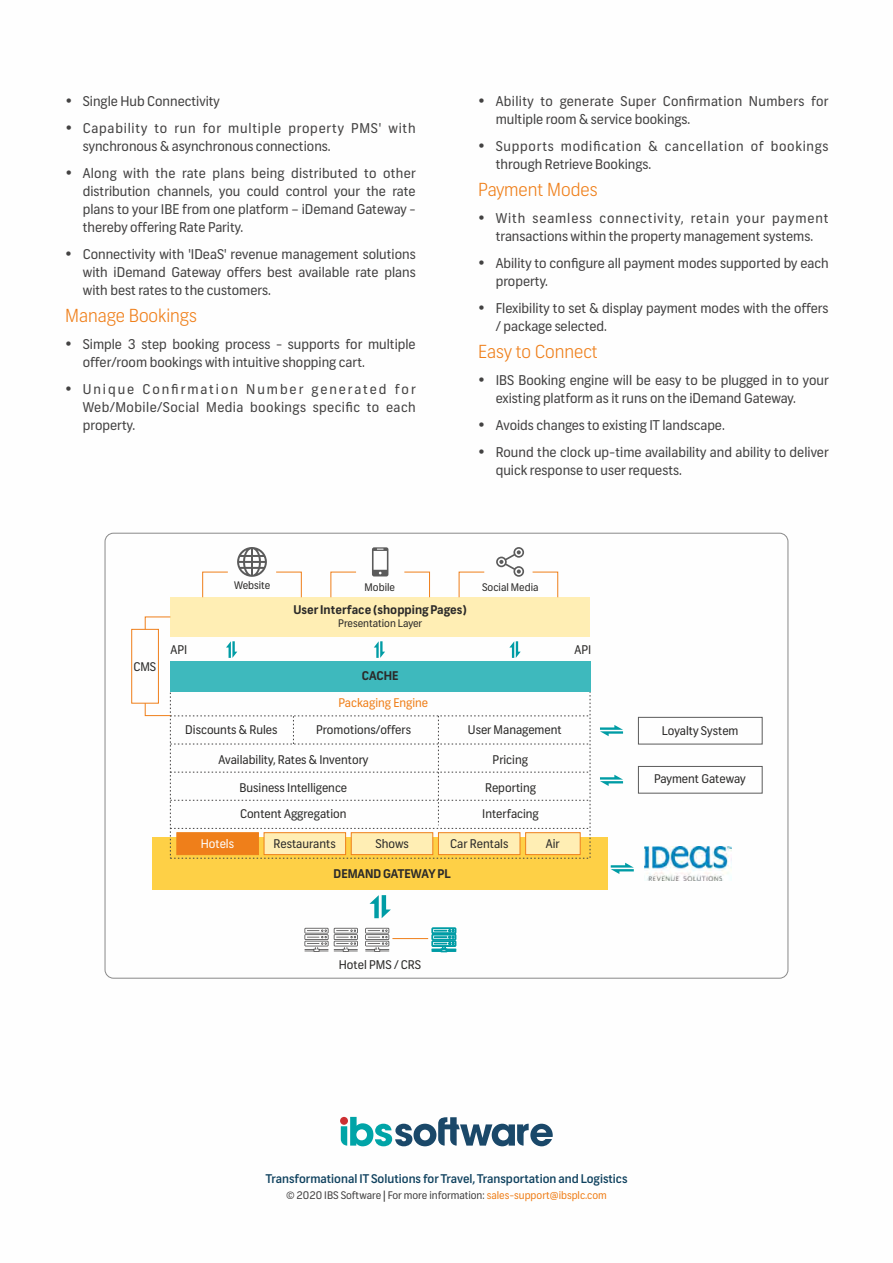
<style>
.page{position:relative;width:893px;height:1263px;background:#fff}
.page>*{position:absolute;margin:0;border:0;box-sizing:border-box;transform-origin:0 0}
.t1{font:300 18px "Frank";color:#ef7f1a}
.t2{font:13.5px/18px "Frank";color:#434242}
.t3{font:13.5px/27px "Frank";letter-spacing:.055em;color:#434242}
.t4{font:13.5px/18px "Frank";letter-spacing:.025em;color:#434242}
.t5{font:12px "Frank";color:#2b2a29}
.t6{font:500 12px "Frank";color:#0f415e}
.t7{font:700 12px "Frank";color:#2b2a29}
.t8{font:12px "Frank";color:#ef7f1a}
.t9{font:12px "Frank";color:#fefefe}
.t10{font:10.5px "Frank";color:#434242}
.t11{font:10.5px "Frank";color:#2b2a29}
.s1{color:#ef7f1a}
</style>
<div class="page">
<img style="left:644px;top:847px;width:88px;height:33px">
<svg style="left:304px;top:928px;width:24px;height:24px"></svg>
<svg style="left:334px;top:928px;width:24px;height:24px"></svg>
<svg style="left:365px;top:928px;width:24px;height:24px"></svg>
<svg style="left:432px;top:927px;width:24px;height:25px"></svg>
<hr style="left:392px;top:938px;width:36px;height:1px;background:#ef7f1a">
<div style="left:153px;top:837px;width:455px;height:52px;background:#fed046"></div>
<div style="left:170px;top:597px;width:420px;height:40px;background:#ffeeb4"></div>
<div style="left:176px;top:832px;width:83px;height:23px;background:#ef7f1a;border:1px solid #ef7f1a"></div>
<div style="left:264px;top:832px;width:82px;height:23px;background:#ffeeb4;border:1px solid #ef7f1a"></div>
<div style="left:351px;top:832px;width:82px;height:23px;background:#ffeeb4;border:1px solid #ef7f1a"></div>
<div style="left:438px;top:832px;width:82px;height:23px;background:#ffeeb4;border:1px solid #ef7f1a"></div>
<div style="left:525px;top:832px;width:56px;height:23px;background:#ffeeb4;border:1px solid #ef7f1a"></div>
<div style="left:638px;top:717px;width:124px;height:27px;border:1px solid #5b5b5b"></div>
<div style="left:638px;top:766px;width:124px;height:27px;border:1px solid #5b5b5b"></div>
<div style="left:170px;top:661px;width:420px;height:30px;background:#3eb9bd"></div>
<svg style="left:202px;top:571px;width:26px;height:27px"></svg>
<svg style="left:276px;top:571px;width:26px;height:27px"></svg>
<svg style="left:144px;top:691px;width:446px;height:138px"></svg>
<svg style="left:144px;top:616px;width:27px;height:13px"></svg>
<svg style="left:237px;top:547px;width:30px;height:30px"></svg>
<svg style="left:372px;top:547px;width:16px;height:29px"></svg>
<svg style="left:330px;top:571px;width:26px;height:27px"></svg>
<svg style="left:404px;top:571px;width:26px;height:27px"></svg>
<svg style="left:496px;top:547px;width:28px;height:30px"></svg>
<svg style="left:458px;top:571px;width:27px;height:27px"></svg>
<svg style="left:532px;top:571px;width:26px;height:27px"></svg>
<div style="left:131px;top:629px;width:28px;height:74px;background:#fefefe;border:1px solid #ef7f1a"></div>
<svg style="left:369px;top:895px;width:22px;height:23px"></svg>
<svg style="left:600px;top:725px;width:23px;height:11px"></svg>
<svg style="left:600px;top:775px;width:23px;height:11px"></svg>
<svg style="left:226px;top:641px;width:11px;height:17px"></svg>
<svg style="left:374px;top:641px;width:11px;height:17px"></svg>
<svg style="left:509px;top:641px;width:12px;height:17px"></svg>
<svg style="left:611px;top:863px;width:23px;height:11px"></svg>
<svg style="left:341px;top:1117px;width:212px;height:29px"></svg>
<div style="left:340px;top:1117px;width:8px;height:8px;background:#cd2f32;border-radius:4px"></div>
<p class="t3" style="left:83px;top:89px;width:334px">Single Hub Connectivity<br>Capability to run for multiple property PMS' with</p>
<p class="t2" style="left:83px;top:134px;width:334px;line-height:27px">synchronous &amp; asynchronous connections.<br>Along with the rate plans being distributed to other</p>
<p class="t2" style="left:83px;top:183px;width:334px;text-align:justify">distribution channels, you could control your the rate plans to your IBE from one platform – iDemand Gateway - thereby offering Rate Parity.</p>
<p class="t2" style="left:83px;top:246px;width:334px;text-align:justify">Connectivity with 'IDeaS' revenue management solutions with iDemand Gateway offers best available rate plans with best rates to the customers.</p>
<h1 class="t1" style="left:65px;top:308px;width:133px">Manage Bookings</h1>
<p class="t2" style="left:83px;top:336px;width:334px">Simple 3 step booking process - supports for multiple offer/room bookings with intuitive shopping cart.</p>
<p class="t2" style="left:83px;top:381px;width:334px;text-align:justify">Unique Confirmation Number generated for Web/Mobile/Social Media bookings specific to each property.</p>
<p class="t4" style="left:496px;top:93px;width:334px">Ability to generate Super Confirmation Numbers for multiple room &amp; service bookings.</p>
<p class="t3" style="left:496px;top:138px;width:334px;line-height:18px">Supports modification &amp; cancellation of bookings through Retrieve Bookings.</p>
<h1 class="t1" style="left:478px;top:182px;width:121px">Payment Modes</h1>
<p class="t2" style="left:496px;top:210px;width:334px">With seamless connectivity, retain your payment transactions within the property management systems.</p>
<p class="t2" style="left:496px;top:255px;width:334px">Ability to configure all payment modes supported by each property.</p>
<p class="t2" style="left:496px;top:300px;width:334px">Flexibility to set &amp; display payment modes with the offers / package selected.</p>
<h1 class="t1" style="left:478px;top:344px;width:121px">Easy to Connect</h1>
<p class="t2" style="left:496px;top:372px;width:334px">IBS Booking engine will be easy to be plugged in to your existing platform as it runs on the iDemand Gateway.</p>
<p class="t2" style="left:496px;top:413px;width:334px;line-height:27px">Avoids changes to existing IT landscape.<br>Round the clock up-time availability and ability to deliver</p>
<p class="t2" style="left:496px;top:462px;width:188px">quick response to user requests.</p>
<p class="t11" style="left:234px;top:581px;width:38px">Website</p>
<p class="t11" style="left:365px;top:583px;width:32px">Mobile</p>
<p class="t11" style="left:482px;top:583px;width:58px">Social Media</p>
<p class="t7" style="left:294px;top:605px;width:175px">User Interface (shopping Pages)</p>
<p class="t11" style="left:338px;top:619px;width:86px">Presentation Layer</p>
<p class="t5" style="left:133px;top:662px;width:24px">CMS</p>
<p class="t5" style="left:170px;top:645px;width:18px">API</p>
<p class="t5" style="left:575px;top:645px;width:18px">API</p>
<p class="t7" style="left:362px;top:671px;width:38px">CACHE</p>
<p class="t8" style="left:338px;top:698px;width:91px">Packaging Engine</p>
<p class="t5" style="left:185px;top:725px;width:94px">Discounts &amp; Rules</p>
<p class="t5" style="left:316px;top:725px;width:96px">Promotions/offers</p>
<p class="t5" style="left:468px;top:725px;width:95px">User Management</p>
<p class="t5" style="left:218px;top:755px;width:152px">Availability, Rates &amp; Inventory</p>
<p class="t5" style="left:239px;top:783px;width:109px">Business Intelligence</p>
<p class="t5" style="left:240px;top:809px;width:108px">Content Aggregation</p>
<p class="t5" style="left:493px;top:755px;width:37px">Pricing</p>
<p class="t5" style="left:485px;top:783px;width:53px">Reporting</p>
<p class="t5" style="left:482px;top:809px;width:58px">Interfacing</p>
<p class="t9" style="left:201px;top:839px;width:35px">Hotels</p>
<p class="t5" style="left:273px;top:839px;width:64px">Restaurants</p>
<p class="t5" style="left:375px;top:839px;width:35px">Shows</p>
<p class="t5" style="left:450px;top:839px;width:60px">Car Rentals</p>
<p class="t5" style="left:546px;top:839px;width:15px">Air</p>
<p class="t7" style="left:334px;top:869px;width:119px">DEMAND GATEWAY PL</p>
<p class="t5" style="left:339px;top:960px;width:84px">Hotel PMS / CRS</p>
<p class="t5" style="left:662px;top:726px;width:78px">Loyalty System</p>
<p class="t5" style="left:654px;top:774px;width:93px">Payment Gateway</p>
<p class="t6" style="left:266px;top:1174px;width:363px">Transformational IT Solutions for Travel, Transportation and Logistics</p>
<p class="t10" style="left:287px;top:1191px;width:322px">© 2020 IBS Software For more information: <span class="s1">sales-support@ibsplc.com</span></p>
<p class="t11" style="left:383px;top:1191px;width:4px">|</p>
</div>
